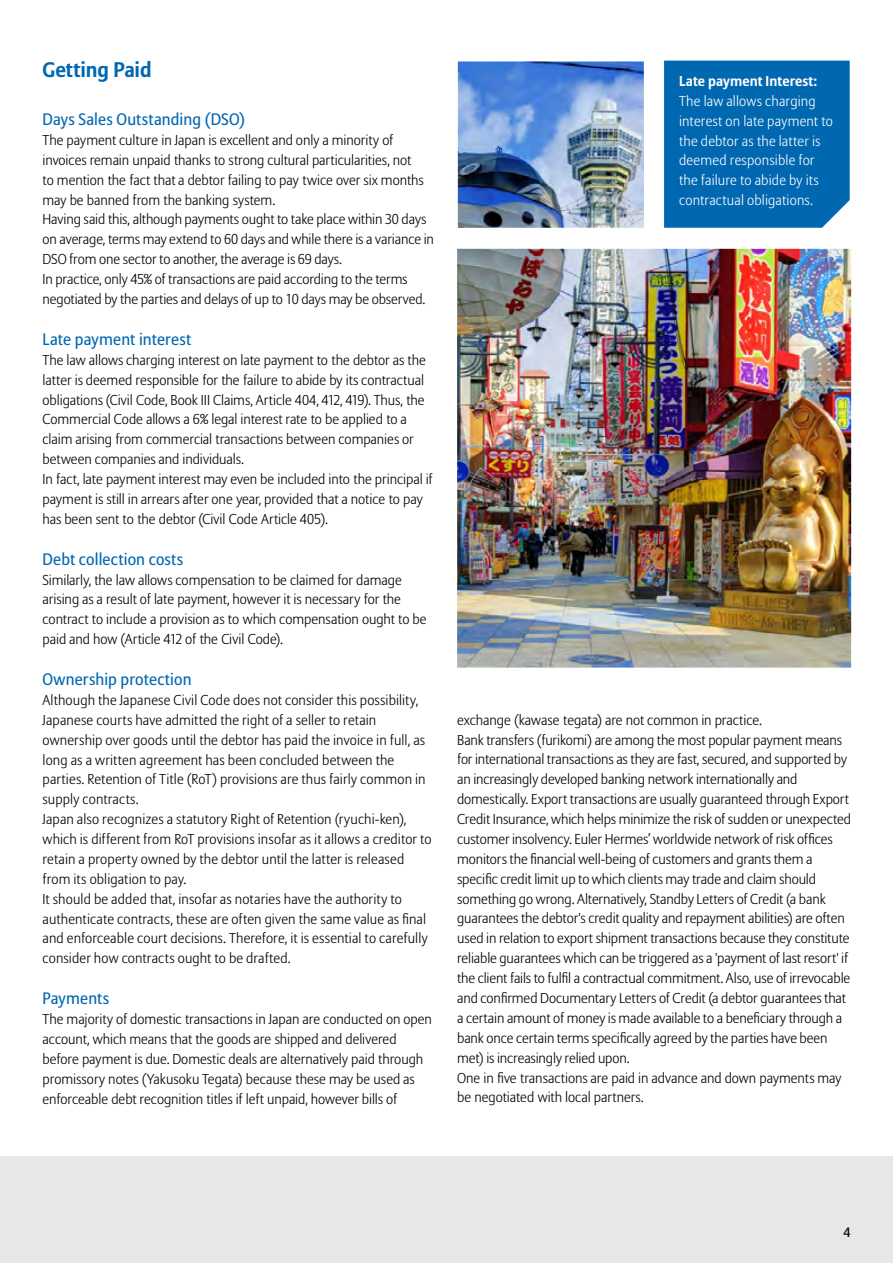
<style>
.page{position:relative;width:893px;height:1263px;background:#fff}
.page>*{position:absolute;margin:0;border:0;box-sizing:border-box;transform-origin:0 0}
.t1{font:700 21px "Allianz Sans";letter-spacing:-.005em;color:#0067b1}
.t2{font:16.5px "Allianz Sans";letter-spacing:.01em;color:#0067b1}
.t3{font:300 14.25px/20px "Allianz Sans";letter-spacing:-.005em;color:#000}
.t4{font:300 14.25px/20px "Allianz Sans";letter-spacing:.01em;color:#fff}
.t5{font:700 14.25px "Allianz Sans";letter-spacing:.01em;color:#fff}
.t6{font:13.5px "Allianz Sans";color:#000}
</style>
<div class="page">
<div style="left:0;top:1156px;width:893px;height:107px;background:#e6e7e8"></div>
<img style="left:457px;top:61px;width:394px;height:607px">
<div style="left:664px;top:61px;width:186px;height:167px;background:#0067b1"></div>
<h1 class="t1" style="left:43px;top:56px;width:111px">Getting Paid</h1>
<p class="t2" style="left:43px;top:109px;width:204px">Days Sales Outstanding (DSO)</p>
<p class="t3" style="left:43px;top:131px;width:393px">The payment culture in Japan is excellent and only a minority of invoices remain unpaid thanks to strong cultural particularities, not<br>to mention the fact that a debtor failing to pay twice over six months may be banned from the banking system.<br>Having said this, although payments ought to take place within 30 days on average, terms may extend to 60 days and while there is a variance in DSO from one sector to another, the average is 69 days.<br>In practice, only 45% of transactions are paid according to the terms negotiated by the parties and delays of up to 10 days may be observed.</p>
<p class="t2" style="left:43px;top:329px;width:150px">Late payment interest</p>
<p class="t3" style="left:43px;top:350px;width:392px">The law allows charging interest on late payment to the debtor as the latter is deemed responsible for the failure to abide by its contractual obligations (Civil Code, Book III Claims, Article 404, 412, 419). Thus, the Commercial Code allows a 6% legal interest rate to be applied to a claim arising from commercial transactions between companies or between companies and individuals.<br>In fact, late payment interest may even be included into the principal if payment is still in arrears after one year, provided that a notice to pay has been sent to the debtor (Civil Code Article 405).</p>
<p class="t2" style="left:43px;top:549px;width:142px">Debt collection costs</p>
<p class="t3" style="left:42px;top:570px;width:386px">Similarly, the law allows compensation to be claimed for damage arising as a result of late payment, however it is necessary for the contract to include a provision as to which compensation ought to be paid and how (Article 412 of the Civil Code).</p>
<p class="t2" style="left:43px;top:669px;width:150px">Ownership protection</p>
<p class="t3" style="left:43px;top:691px;width:391px">Although the Japanese Civil Code does not consider this possibility, Japanese courts have admitted the right of a seller to retain ownership over goods until the debtor has paid the invoice in full, as long as a written agreement has been concluded between the parties. Retention of Title (RoT) provisions are thus fairly common in supply contracts.<br>Japan also recognizes a statutory Right of Retention (ryuchi-ken), which is different from RoT provisions insofar as it allows a creditor to retain a property owned by the debtor until the latter is released from its obligation to pay.<br>It should be added that, insofar as notaries have the authority to authenticate contracts, these are often given the same value as final and enforceable court decisions. Therefore, it is essential to carefully consider how contracts ought to be drafted.</p>
<p class="t2" style="left:43px;top:988px;width:68px">Payments</p>
<p class="t3" style="left:43px;top:1010px;width:391px">The majority of domestic transactions in Japan are conducted on open account, which means that the goods are shipped and delivered before payment is due. Domestic deals are alternatively paid through promissory notes (Yakusoku Tegata) because these may be used as enforceable debt recognition titles if left unpaid, however bills of</p>
<p class="t5" style="left:679px;top:72px;width:140px">Late payment Interest:</p>
<p class="t4" style="left:679px;top:91px;width:155px">The law allows charging interest on late payment to the debtor as the latter is deemed responsible for the failure to abide by its contractual obligations.</p>
<p class="t3" style="left:457px;top:710px;width:395px">exchange (kawase tegata) are not common in practice.<br>Bank transfers (furikomi) are among the most popular payment means for international transactions as they are fast, secured, and supported by an increasingly developed banking network internationally and domestically. Export transactions are usually guaranteed through Export Credit Insurance, which helps minimize the risk of sudden or unexpected customer insolvency. Euler Hermes’ worldwide network of risk offices monitors the financial well-being of customers and grants them a specific credit limit up to which clients may trade and claim should something go wrong. Alternatively, Standby Letters of Credit (a bank guarantees the debtor's credit quality and repayment abilities) are often used in relation to export shipment transactions because they constitute reliable guarantees which can be triggered as a 'payment of last resort' if the client fails to fulfil a contractual commitment. Also, use of irrevocable and confirmed Documentary Letters of Credit (a debtor guarantees that a certain amount of money is made available to a beneficiary through a bank once certain terms specifically agreed by the parties have been met) is increasingly relied upon.<br>One in five transactions are paid in advance and down payments may be negotiated with local partners.</p>
<p class="t6" style="left:843px;top:1224px;width:9px">4</p>
</div>
